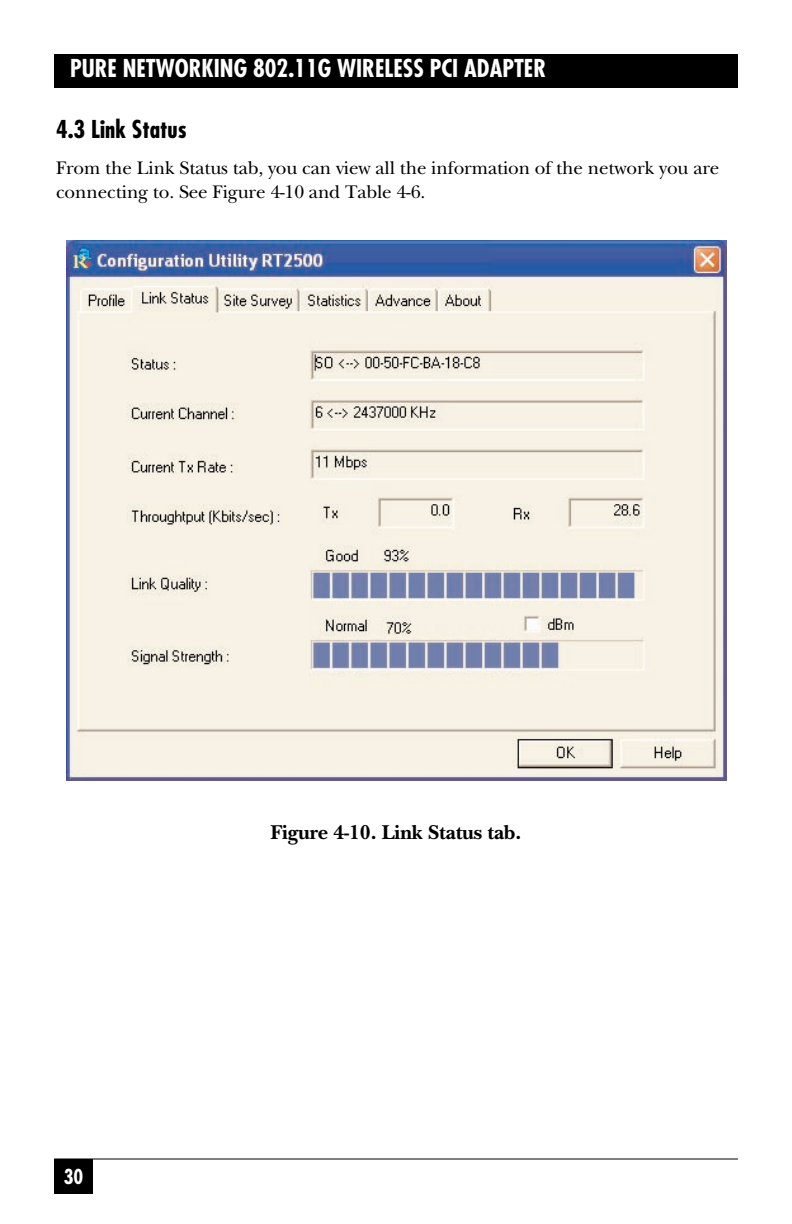
<style>
.page{position:relative;width:792px;height:1224px;background:#fff}
.page>*{position:absolute;margin:0;border:0;box-sizing:border-box;transform-origin:0 0}
.t1{font:700 condensed 24px "Futura";color:#fff}
.t2{font:700 condensed 24px "Futura";color:#000}
.t3{font:700 20.8px "New Baskerville";letter-spacing:-.005em;color:#000}
.t4{font:700 condensed 20px "Futura";color:#fff}
.t5{font:19px/24px "New Baskerville";letter-spacing:-.005em;color:#000}
</style>
<div class="page">
<div style="left:54px;top:54px;width:684px;height:34px;background:#000"></div>
<div style="left:54px;top:1159px;width:39px;height:35px;background:#000"></div>
<hr style="left:54px;top:1158px;width:684px;height:2px;background:#000">
<img style="left:67px;top:241px;width:660px;height:539px">
<p class="t1" style="left:70px;top:58px;width:478px">PURE NETWORKING 802.11G WIRELESS PCI ADAPTER</p>
<p class="t2" style="left:56px;top:119px;width:132px">4.3 Link Status</p>
<p class="t5" style="left:56px;top:158px;width:665px">From the Link Status tab, you can view all the information of the network you are connecting to. See Figure 4-10 and Table 4-6.</p>
<p class="t4" style="left:64px;top:1168px;width:21px">30</p>
<p class="t3" style="left:271px;top:825px;width:252px">Figure 4-10. Link Status tab.</p>
</div>
